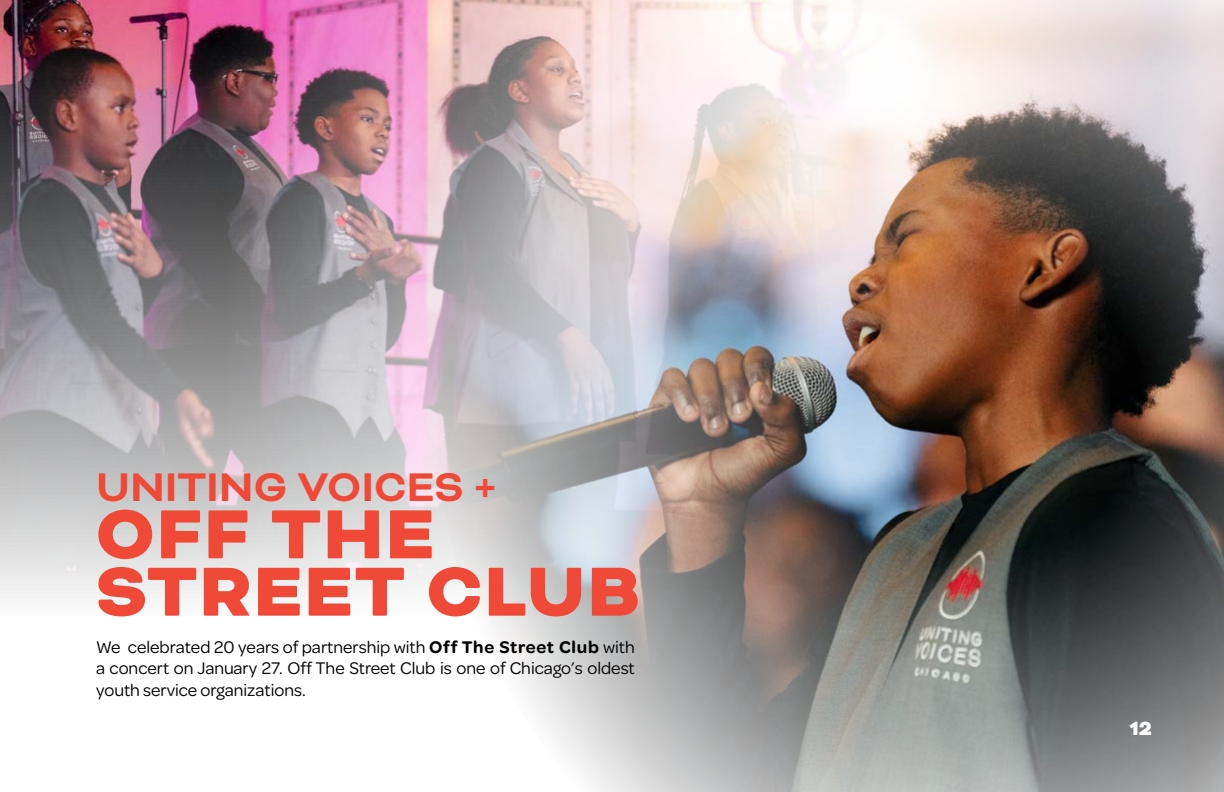
<style>
.page{position:relative;width:1224px;height:792px;background:#fff}
.page>*{position:absolute;margin:0;border:0;box-sizing:border-box;transform-origin:0 0}
.t1{font:900 79.8px/57.4px "Bicyclette";letter-spacing:.025em;color:#f04937}
.t2{font:700 46px "Bicyclette";color:#f04937}
.t3{font:900 22px "Bicyclette";color:#fff}
.t4{font:18px/21.6px "Omnes";color:#000;text-align:justify}
.s1{font-weight:600}
</style>
<div class="page">
<img style="left:0;top:0;width:435px;height:599px">
<img style="left:435px;top:0;width:789px;height:792px">
<h2 class="t2" style="left:96px;top:460px;width:402px">UNITING VOICES +</h2>
<h1 class="t1" style="left:96px;top:507px;width:545px">OFF THE<br>STREET CLUB</h1>
<p class="t4" style="left:96px;top:635px;width:540px">We celebrated 20 years of partnership with <span class="s1">Off The Street Club</span> with a concert on January 27. Off The Street Club is one of Chicago’s oldest youth service organizations.</p>
<p class="t3" style="left:1129px;top:715px;width:24px">12</p>
</div>
